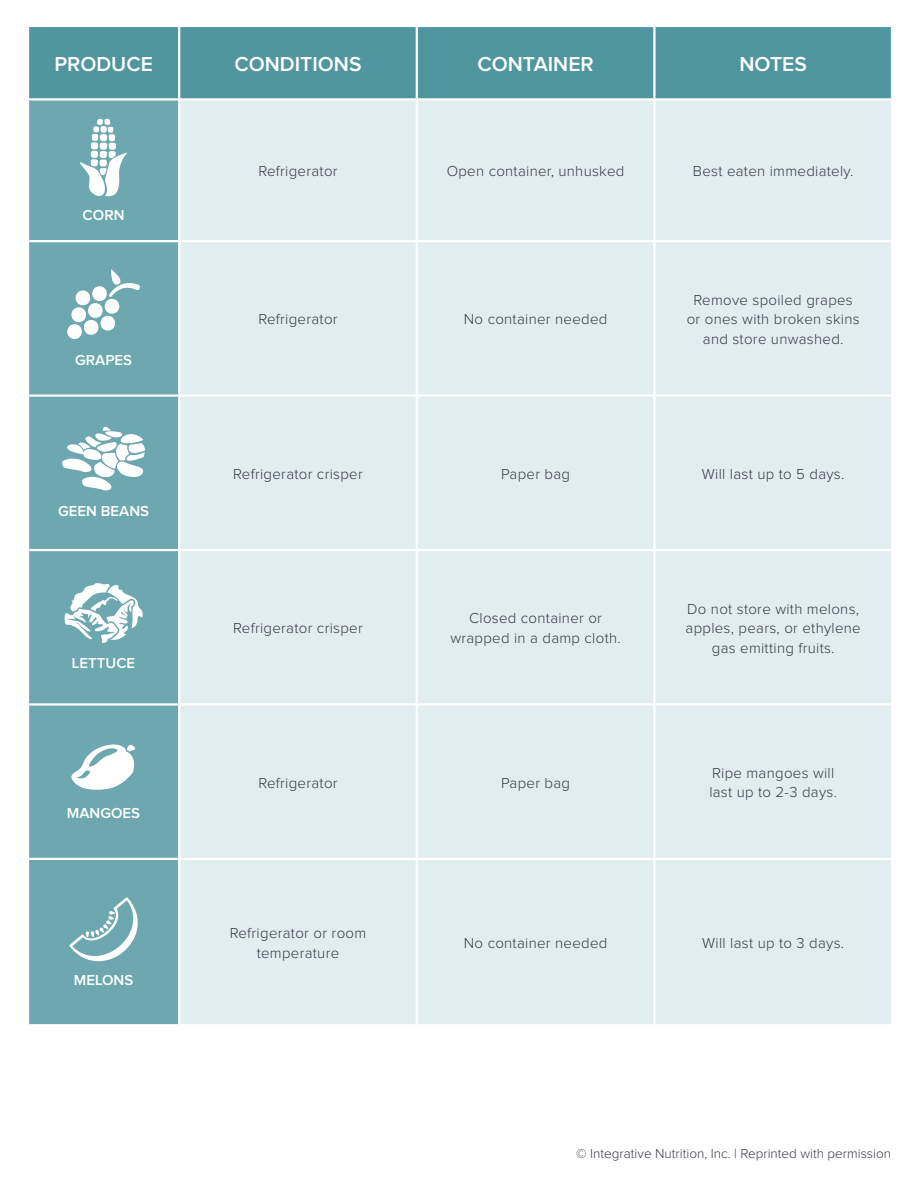
<style>
.page{position:relative;width:918px;height:1188px;background:#fff}
.page>*{position:absolute;margin:0;border:0;box-sizing:border-box;transform-origin:0 0}
.t1{font:600 21px "Proxima Nova";color:#fff}
.t2{font:300 15px/19.5px "Proxima Nova";letter-spacing:.02em;color:#373b47;text-align:center}
.t3{font:600 15px "Proxima Nova";color:#fff}
.t4{font:300 13.5px "Proxima Nova";color:#373b47}
</style>
<div class="page">
<div style="left:29px;top:27px;width:862px;height:71px;background:#50969f"></div>
<div style="left:29px;top:101px;width:149px;height:923px;background:#6da7af"></div>
<div style="left:180px;top:101px;width:711px;height:923px;background:#e2edef"></div>
<hr style="left:29px;top:240px;width:149px;height:2px;background:#fff">
<hr style="left:29px;top:394px;width:149px;height:3px;background:#fff">
<hr style="left:29px;top:549px;width:149px;height:2px;background:#fff">
<hr style="left:29px;top:703px;width:149px;height:3px;background:#fff">
<hr style="left:29px;top:858px;width:149px;height:2px;background:#fff">
<hr style="left:416px;top:101px;width:2px;height:139px;background:#fff">
<hr style="left:653px;top:101px;width:3px;height:139px;background:#fff">
<hr style="left:416px;top:242px;width:2px;height:152px;background:#fff">
<hr style="left:653px;top:242px;width:3px;height:152px;background:#fff">
<hr style="left:416px;top:397px;width:2px;height:152px;background:#fff">
<hr style="left:653px;top:397px;width:3px;height:152px;background:#fff">
<hr style="left:416px;top:551px;width:2px;height:152px;background:#fff">
<hr style="left:653px;top:551px;width:3px;height:152px;background:#fff">
<hr style="left:416px;top:706px;width:2px;height:152px;background:#fff">
<hr style="left:653px;top:706px;width:3px;height:152px;background:#fff">
<hr style="left:416px;top:860px;width:2px;height:164px;background:#fff">
<hr style="left:653px;top:860px;width:3px;height:164px;background:#fff">
<hr style="left:178px;top:240px;width:239px;height:2px;background:#fff">
<hr style="left:417px;top:240px;width:237px;height:2px;background:#fff">
<hr style="left:654px;top:240px;width:237px;height:2px;background:#fff">
<hr style="left:178px;top:394px;width:239px;height:3px;background:#fff">
<hr style="left:417px;top:394px;width:237px;height:3px;background:#fff">
<hr style="left:654px;top:394px;width:237px;height:3px;background:#fff">
<hr style="left:178px;top:549px;width:239px;height:2px;background:#fff">
<hr style="left:417px;top:549px;width:237px;height:2px;background:#fff">
<hr style="left:654px;top:549px;width:237px;height:2px;background:#fff">
<hr style="left:178px;top:703px;width:239px;height:3px;background:#fff">
<hr style="left:417px;top:703px;width:237px;height:3px;background:#fff">
<hr style="left:654px;top:703px;width:237px;height:3px;background:#fff">
<hr style="left:178px;top:858px;width:239px;height:2px;background:#fff">
<hr style="left:417px;top:858px;width:237px;height:2px;background:#fff">
<hr style="left:654px;top:858px;width:237px;height:2px;background:#fff">
<hr style="left:416px;top:27px;width:2px;height:71px;background:#fff">
<hr style="left:653px;top:27px;width:3px;height:71px;background:#fff">
<hr style="left:178px;top:27px;width:2px;height:71px;background:#fff">
<div style="left:92px;top:134px;width:6px;height:7px;background:#fff;border-radius:2px"></div>
<div style="left:91px;top:142px;width:7px;height:7px;background:#fff;border-radius:2px"></div>
<div style="left:100px;top:134px;width:7px;height:7px;background:#fff;border-radius:2px"></div>
<div style="left:100px;top:143px;width:7px;height:7px;background:#fff;border-radius:2px"></div>
<div style="left:109px;top:134px;width:6px;height:7px;background:#fff;border-radius:2px"></div>
<div style="left:109px;top:143px;width:7px;height:7px;background:#fff;border-radius:2px"></div>
<svg style="left:77px;top:151px;width:52px;height:46px"></svg>
<svg style="left:93px;top:119px;width:20px;height:14px"></svg>
<svg style="left:67px;top:269px;width:73px;height:71px"></svg>
<svg style="left:48px;top:424px;width:97px;height:68px"></svg>
<svg style="left:63px;top:582px;width:80px;height:61px"></svg>
<svg style="left:70px;top:744px;width:65px;height:46px"></svg>
<svg style="left:69px;top:897px;width:89px;height:87px;background:#7db0b7"></svg>
<h1 class="t1" style="left:54px;top:54px;width:100px">PRODUCE</h1>
<h1 class="t1" style="left:234px;top:54px;width:129px">CONDITIONS</h1>
<h1 class="t1" style="left:477px;top:54px;width:118px">CONTAINER</h1>
<h1 class="t1" style="left:740px;top:54px;width:69px">NOTES</h1>
<p class="t3" style="left:83px;top:208px;width:43px">CORN</p>
<p class="t3" style="left:75px;top:353px;width:58px">GRAPES</p>
<p class="t3" style="left:58px;top:504px;width:92px">GEEN BEANS</p>
<p class="t3" style="left:72px;top:657px;width:65px">LETTUCE</p>
<p class="t3" style="left:67px;top:806px;width:75px">MANGOES</p>
<p class="t3" style="left:74px;top:973px;width:61px">MELONS</p>
<p class="t2" style="left:258px;top:162px;width:81px">Refrigerator</p>
<p class="t2" style="left:447px;top:162px;width:179px">Open container, unhusked</p>
<p class="t2" style="left:693px;top:162px;width:162px">Best eaten immediately.</p>
<p class="t2" style="left:258px;top:310px;width:81px">Refrigerator</p>
<p class="t2" style="left:464px;top:310px;width:145px">No container needed</p>
<p class="t2" style="left:687px;top:291px;width:175px">Remove spoiled grapes or ones with broken skins and store unwashed.</p>
<p class="t2" style="left:233px;top:465px;width:131px">Refrigerator crisper</p>
<p class="t2" style="left:501px;top:465px;width:71px">Paper bag</p>
<p class="t2" style="left:702px;top:465px;width:144px">Will last up to 5 days.</p>
<p class="t2" style="left:233px;top:619px;width:131px">Refrigerator crisper</p>
<p class="t2" style="left:450px;top:609px;width:172px">Closed container or wrapped in a damp cloth.</p>
<p class="t2" style="left:686px;top:600px;width:177px">Do not store with melons, apples, pears, or ethylene gas emitting fruits.</p>
<p class="t2" style="left:258px;top:774px;width:81px">Refrigerator</p>
<p class="t2" style="left:501px;top:774px;width:71px">Paper bag</p>
<p class="t2" style="left:709px;top:764px;width:129px;text-align:left">Ripe mangoes will last up to 2-3 days.</p>
<p class="t2" style="left:230px;top:924px;width:138px">Refrigerator or room temperature</p>
<p class="t2" style="left:464px;top:934px;width:145px">No container needed</p>
<p class="t2" style="left:702px;top:934px;width:143px">Will last up to 3 days.</p>
<p class="t4" style="left:576px;top:1148px;width:316px">© Integrative Nutrition, Inc. | Reprinted with permission</p>
</div>
